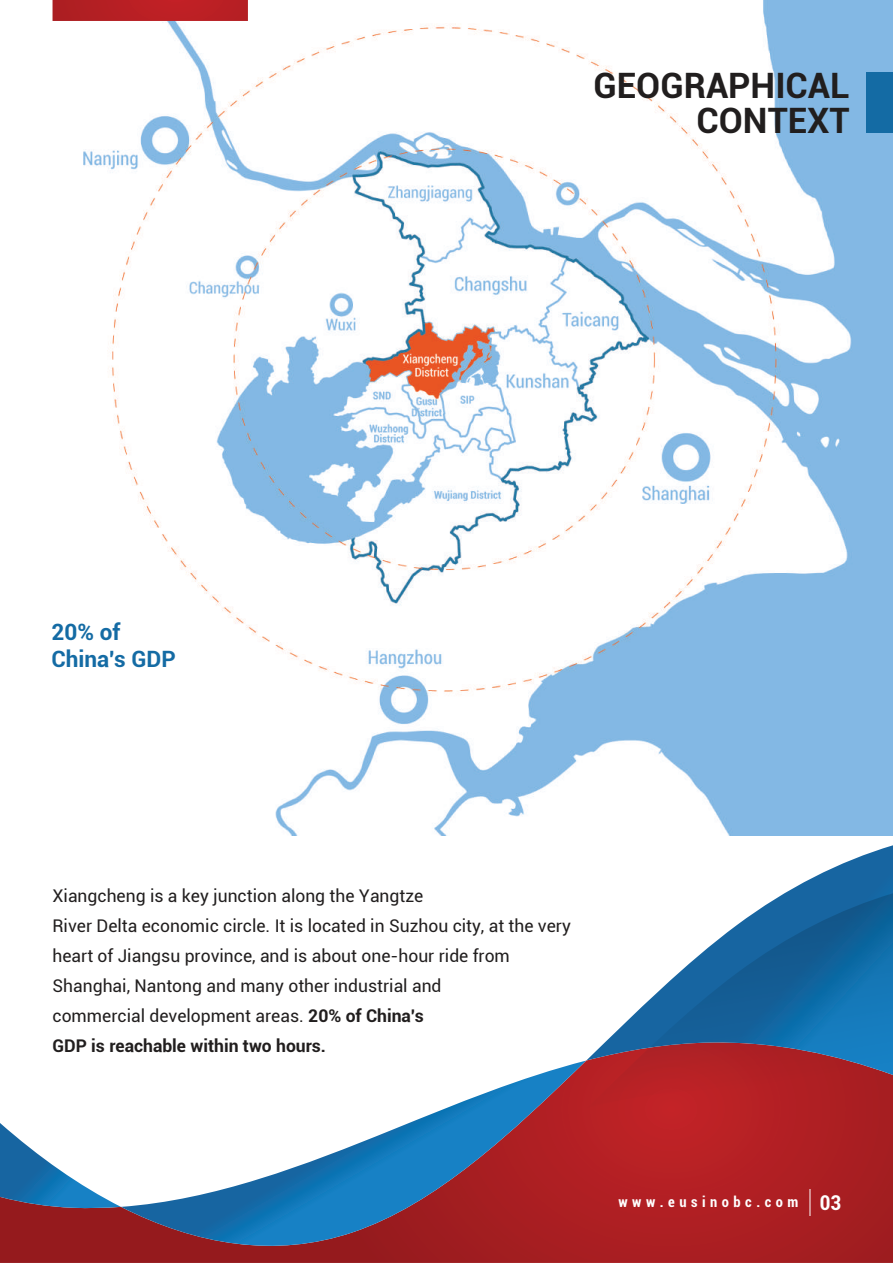
<style>
.page{position:relative;width:893px;height:1263px;background:#fff}
.page>*{position:absolute;margin:0;border:0;box-sizing:border-box;transform-origin:0 0}
.t1{font:700 34.95px/35px "Roboto";color:#211e1e;text-align:right}
.t2{font:700 22.5px/26.2px "Roboto";color:#146ba4}
.t3{font:17.55px/30px "Roboto";color:#211e1e}
.t4{font:700 condensed 14.55px "Roboto";letter-spacing:.31em;color:#fff}
.s1{font-weight:700}
.s2{font-size:20.4px}
</style>
<div class="page">
<img style="left:52px;top:0;width:841px;height:835px">
<svg style="left:53px;top:0;width:195px;height:21px;background:#b71f24"></svg>
<div style="left:867px;top:72px;width:26px;height:61px;background:#146ba4"></div>
<svg style="left:0;top:1123px;width:893px;height:140px;background:#aa1e22"></svg>
<svg style="left:121px;top:1060px;width:465px;height:198px"></svg>
<svg style="left:785px;top:845px;width:108px;height:48px"></svg>
<svg style="left:0;top:1123px;width:121px;height:85px"></svg>
<svg style="left:586px;top:893px;width:307px;height:230px"></svg>
<svg style="left:809px;top:1190px;width:1px;height:26px"></svg>
<h1 class="t1" style="left:593px;top:67px;width:258px">GEOGRAPHICAL<br>CONTEXT</h1>
<p class="t2" style="left:52px;top:618px;width:126px">20% of<br>China's GDP</p>
<p class="t3" style="left:53px;top:880px;width:520px">Xiangcheng is a key junction along the Yangtze<br>River Delta economic circle. It is located in Suzhou city, at the very heart of Jiangsu province, and is about one-hour ride from Shanghai, Nantong and many other industrial and<br>commercial development areas. <span class="s1">20% of China's<br>GDP is reachable within two hours.</span></p>
<p class="t4" style="left:618px;top:1192px;width:224px">www.eusinobc.com <span class="s2">03</span></p>
</div>
